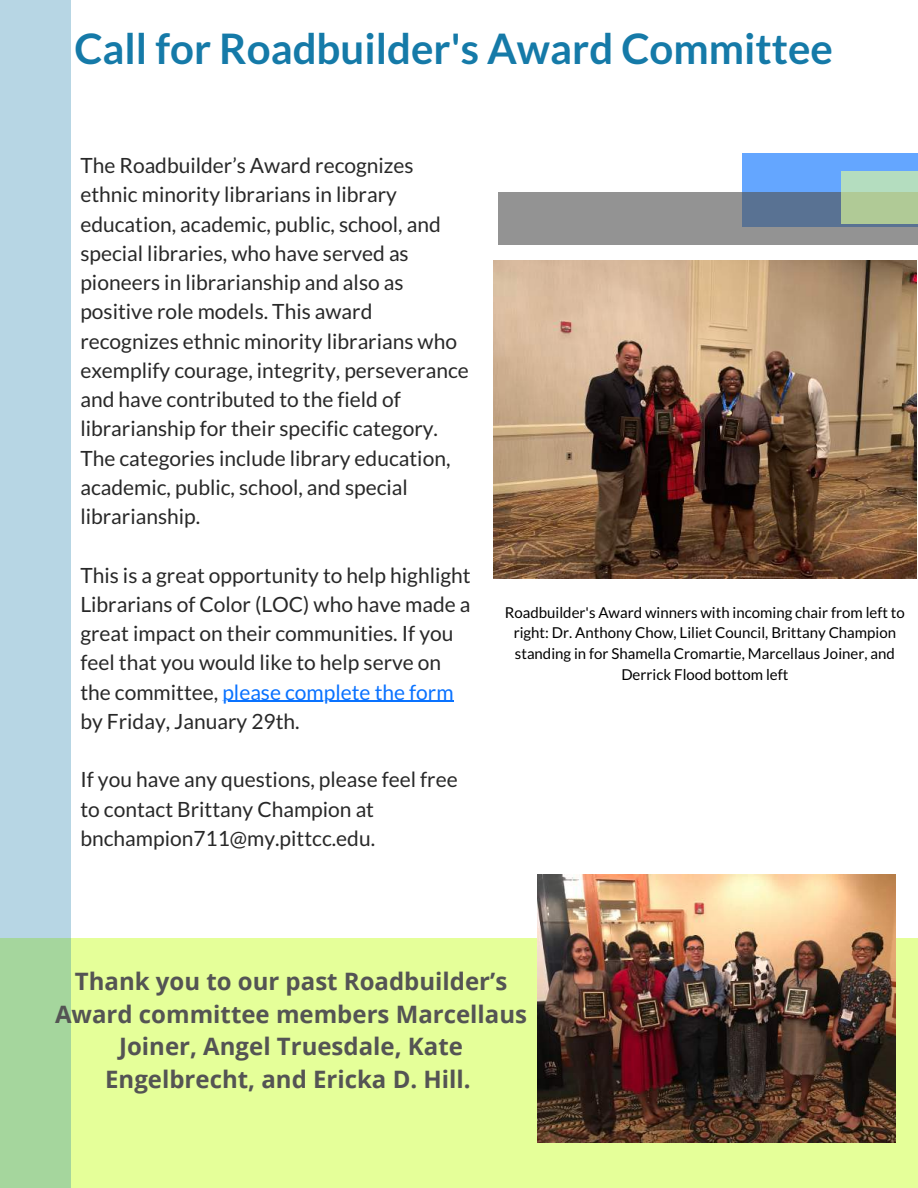
<style>
.page{position:relative;width:918px;height:1188px;background:#fff}
.page>*{position:absolute;margin:0;border:0;box-sizing:border-box;transform-origin:0 0}
.t1{font:700 42px "Lato";color:#157aa8}
.t2{font:700 24px/32.7px "Open Sans";color:#545454;text-align:center}
.t3{font:21px/29.2px "Lato";color:#282828}
.t4{font:15px/20.7px "Lato";color:#000;text-align:center}
.s1{color:#0972ff}
</style>
<div class="page">
<div style="left:743px;top:153px;width:175px;height:74px;background:#64a6ff"></div>
<svg style="left:498px;top:192px;width:420px;height:53px;background:#888c93"></svg>
<img style="left:493px;top:261px;width:423px;height:317px">
<svg style="left:842px;top:172px;width:76px;height:52px;background:#b1d1a5"></svg>
<div style="left:0;top:939px;width:918px;height:249px;background:#e5ff99"></div>
<img style="left:538px;top:875px;width:358px;height:268px">
<svg style="left:0;top:0;width:71px;height:1188px;background:#b3d6d5"></svg>
<hr style="left:222px;top:701px;width:232px;height:1px;background:#0972ff">
<h1 class="t1" style="left:74px;top:23px;width:760px">Call for Roadbuilder's Award Committee</h1>
<p class="t3" style="left:80px;top:150px;width:390px">The Roadbuilder’s Award recognizes ethnic minority librarians in library education, academic, public, school, and special libraries, who have served as pioneers in librarianship and also as positive role models. This award recognizes ethnic minority librarians who exemplify courage, integrity, perseverance and have contributed to the field of librarianship for their specific category.<br>The categories include library education, academic, public, school, and special librarianship.</p>
<p class="t3" style="left:80px;top:560px;width:392px">This is a great opportunity to help highlight Librarians of Color (LOC) who have made a great impact on their communities. If you feel that you would like to help serve on the committee, <span class="s1">please complete the form </span>by Friday, January 29th.</p>
<p class="t3" style="left:80px;top:765px;width:379px">If you have any questions, please feel free to contact Brittany Champion at bnchampion711@my.pittcc.edu.</p>
<p class="t4" style="left:505px;top:601px;width:402px">Roadbuilder's Award winners with incoming chair from left to right: Dr. Anthony Chow, Liliet Council, Brittany Champion standing in for Shamella Cromartie, Marcellaus Joiner, and Derrick Flood bottom left</p>
<p class="t2" style="left:55px;top:964px;width:474px">Thank you to our past Roadbuilder’s Award committee members Marcellaus Joiner, Angel Truesdale, Kate Engelbrecht, and Ericka D. Hill.</p>
</div>
